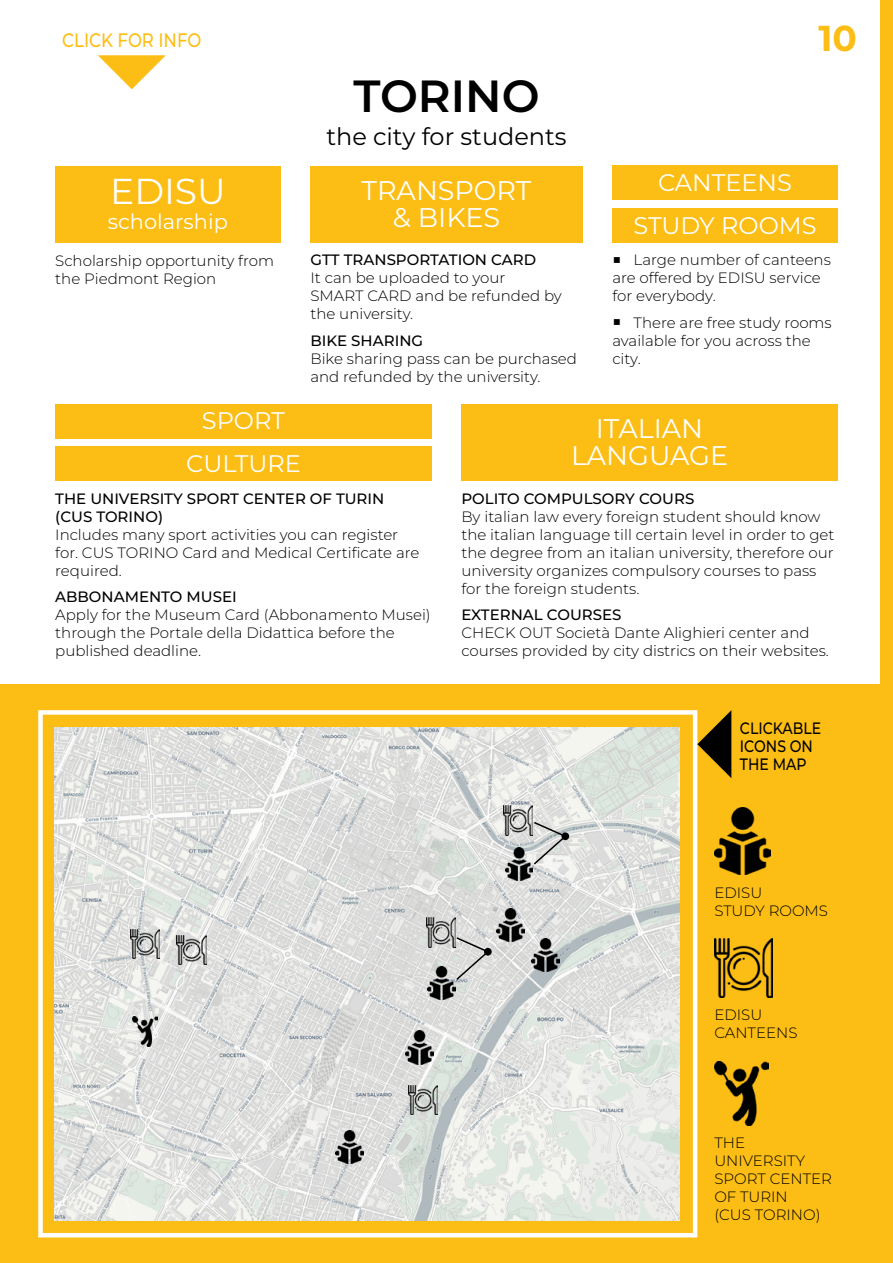
<style>
.page{position:relative;width:893px;height:1263px;background:#fff}
.page>*{position:absolute;margin:0;border:0;box-sizing:border-box;transform-origin:0 0}
.Titolo1{font:600 45px "Montserrat";color:#000}
.t1{font:36px "Montserrat";color:#fff}
.t2{font:700 36px "Montserrat";color:#fcbe15}
.t3{font:27px "Montserrat";color:#fff}
.t4{font:24px "Montserrat";color:#fff}
.Sottotitolo{font:24px "Montserrat";color:#000}
.t5{font:21px "Montserrat";color:#fff}
.t6{font:500 19.5px "Montserrat";color:#fcbe15;scale:.85 1}
.t7{font:500 16.5px/18px "Montserrat";color:#000;scale:.85 1}
.Light12{font:300 15px/18px "Montserrat";color:#000}
.Light12-2{font:500 15px/18px "Montserrat";color:#000}
.Light10{font:300 15px/18px "Montserrat";color:#000}
.regular12{font:500 15px "Montserrat";color:#000}
.s1{font-weight:900}
</style>
<div class="page">
<svg style="left:98px;top:55px;width:68px;height:34px"></svg>
<div style="left:55px;top:166px;width:226px;height:76px;background:#fcbe15"></div>
<div style="left:310px;top:166px;width:273px;height:76px;background:#fcbe15"></div>
<div style="left:612px;top:166px;width:226px;height:34px;background:#fcbe15"></div>
<div style="left:612px;top:208px;width:226px;height:34px;background:#fcbe15"></div>
<div style="left:55px;top:404px;width:377px;height:34px;background:#fcbe15"></div>
<div style="left:55px;top:446px;width:377px;height:34px;background:#fcbe15"></div>
<div style="left:461px;top:404px;width:377px;height:76px;background:#fcbe15"></div>
<div style="left:0;top:685px;width:893px;height:578px;background:#fcbe15"></div>
<div style="left:38px;top:710px;width:659px;height:527px;border:4px solid #fff"></div>
<img style="left:55px;top:727px;width:625px;height:493px">
<svg style="left:697px;top:710px;width:34px;height:68px"></svg>
<img style="left:714px;top:808px;width:56px;height:66px">
<img style="left:714px;top:939px;width:59px;height:58px">
<img style="left:714px;top:1062px;width:55px;height:63px">
<div style="left:880px;top:0;width:13px;height:1263px;background:#fcbe15"></div>
<img style="left:132px;top:1016px;width:26px;height:30px">
<img style="left:130px;top:929px;width:29px;height:29px">
<img style="left:177px;top:935px;width:29px;height:30px">
<img style="left:426px;top:918px;width:29px;height:29px">
<img style="left:503px;top:806px;width:29px;height:29px">
<img style="left:408px;top:1085px;width:29px;height:29px">
<img style="left:336px;top:1130px;width:28px;height:33px">
<img style="left:405px;top:1031px;width:28px;height:33px">
<img style="left:428px;top:966px;width:28px;height:34px">
<img style="left:532px;top:938px;width:28px;height:34px">
<img style="left:497px;top:908px;width:28px;height:34px">
<img style="left:505px;top:847px;width:28px;height:33px">
<svg style="left:532px;top:820px;width:35px;height:46px;background:#cacccb"></svg>
<svg style="left:455px;top:936px;width:35px;height:45px;background:#c8c9c8"></svg>
<p class="t6" style="left:62px;top:27px;width:165px">CLICK FOR INFO</p>
<p class="t1" style="left:110px;top:167px;width:117px">EDISU</p>
<p class="t5" style="left:108px;top:208px;width:122px">scholarship</p>
<p class="Titolo1" style="left:353px;top:66px;width:188px">TORINO</p>
<p class="Sottotitolo" style="left:326px;top:120px;width:242px">the city for students</p>
<p class="t3" style="left:362px;top:172px;width:171px">TRANSPORT</p>
<p class="t3" style="left:393px;top:199px;width:109px">&amp; BIKES</p>
<p class="Light12" style="left:55px;top:251px;width:220px">Scholarship opportunity from the Piedmont Region</p>
<p class="Light12-2" style="left:310px;top:251px;width:227px">GTT TRANSPORTATION CARD</p>
<p class="Light12" style="left:310px;top:269px;width:253px">It can be uploaded to your<br>SMART CARD and be refunded by the university.</p>
<p class="regular12" style="left:310px;top:331px;width:114px">BIKE SHARING</p>
<p class="Light12" style="left:310px;top:349px;width:268px">Bike sharing pass can be purchased and refunded by the university.</p>
<p class="t2" style="left:818px;top:15px;width:40px">10</p>
<p class="t4" style="left:658px;top:167px;width:135px">CANTEENS</p>
<p class="t4" style="left:634px;top:209px;width:184px">STUDY ROOMS</p>
<p class="Light12" style="left:612px;top:251px;width:220px"><span class="s1">■</span> Large number of canteens are offered by EDISU service for everybody.</p>
<p class="Light12" style="left:612px;top:313px;width:221px"><span class="s1">■</span> There are free study rooms available for you across the city.</p>
<p class="t4" style="left:202px;top:405px;width:85px">SPORT</p>
<p class="t4" style="left:186px;top:447px;width:116px">CULTURE</p>
<p class="Light12-2" style="left:55px;top:489px;width:331px">THE UNIVERSITY SPORT CENTER OF TURIN (CUS TORINO)</p>
<p class="Light12" style="left:55px;top:525px;width:366px">Includes many sport activities you can register for. CUS TORINO Card and Medical Certificate are required.</p>
<p class="regular12" style="left:55px;top:587px;width:183px">ABBONAMENTO MUSEI</p>
<p class="Light12" style="left:55px;top:605px;width:377px">Apply for the Museum Card (Abbonamento Musei) through the Portale della Didattica before the published deadline.</p>
<p class="t3" style="left:596px;top:411px;width:109px">ITALIAN</p>
<p class="t3" style="left:571px;top:438px;width:159px">LANGUAGE</p>
<p class="Light12-2" style="left:461px;top:489px;width:234px">POLITO COMPULSORY COURS</p>
<p class="Light12" style="left:461px;top:507px;width:375px">By italian law every foreign student should know the italian language till certain level in order to get the degree from an italian university, therefore our university organizes compulsory courses to pass for the foreign students.</p>
<p class="regular12" style="left:461px;top:605px;width:162px">EXTERNAL COURSES</p>
<p class="Light12" style="left:461px;top:623px;width:369px">CHECK OUT Società Dante Alighieri center and courses provided by city districs on their websites.</p>
<p class="t7" style="left:740px;top:719px;width:97px">CLICKABLE<br>ICONS ON<br>THE MAP</p>
<p class="Light10" style="left:714px;top:883px;width:49px">EDISU</p>
<p class="Light10" style="left:714px;top:901px;width:115px">STUDY ROOMS</p>
<p class="Light10" style="left:714px;top:1005px;width:49px">EDISU</p>
<p class="Light10" style="left:714px;top:1023px;width:85px">CANTEENS</p>
<p class="Light10" style="left:714px;top:1134px;width:92px">THE<br>UNIVERSITY</p>
<p class="Light10" style="left:714px;top:1170px;width:119px">SPORT CENTER</p>
<p class="Light10" style="left:714px;top:1188px;width:75px">OF TURIN</p>
<p class="Light10" style="left:714px;top:1206px;width:108px">(CUS TORINO)</p>
</div>
